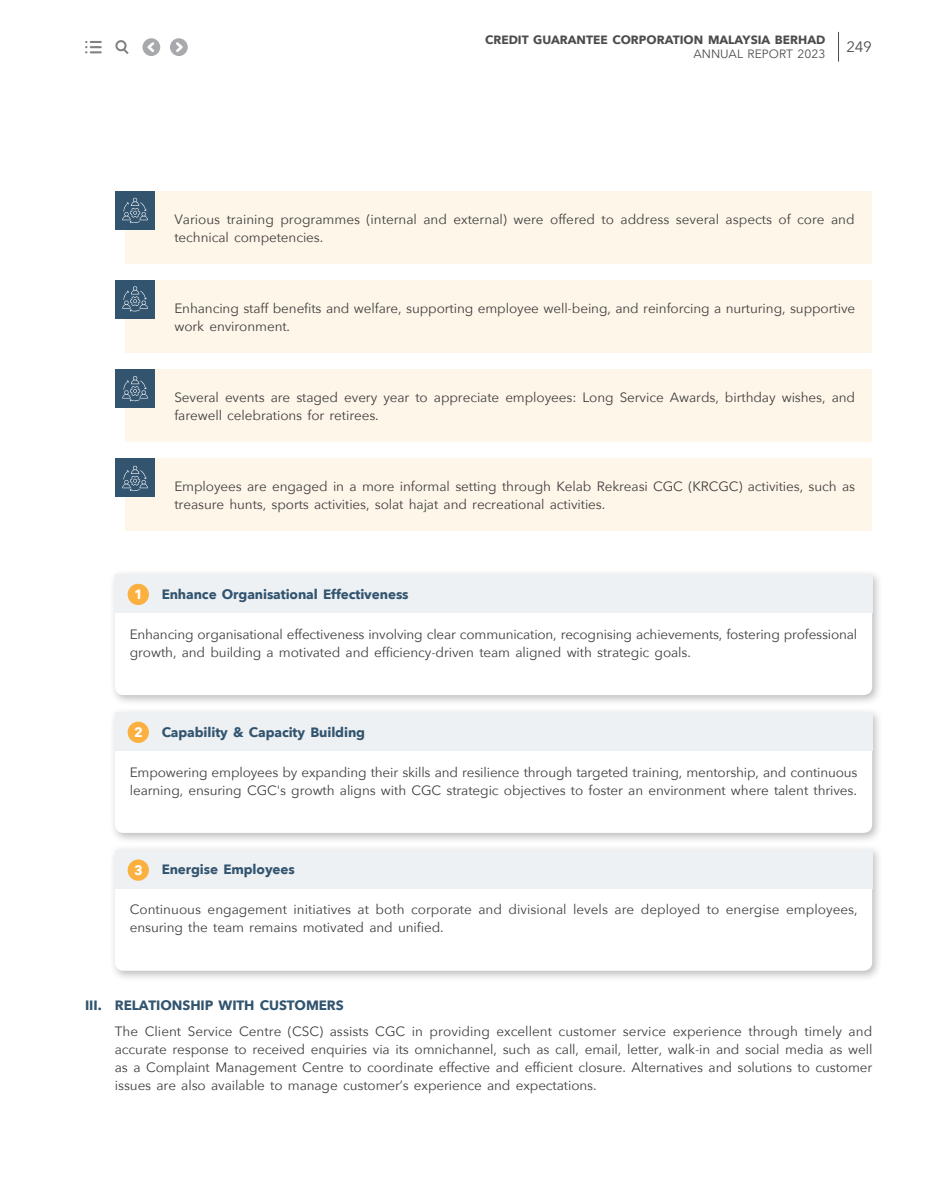
<style>
.page{position:relative;width:936px;height:1191px;background:#fff}
.page>*{position:absolute;margin:0;border:0;box-sizing:border-box;transform-origin:0 0}
.t1{font:15px "Avenir Next";color:#4b4c4d}
.t2{font:13.5px/18px "Avenir Next";letter-spacing:-.01em;color:#3e3e3f}
.t3{font:700 13.5px "Avenir Next";letter-spacing:-.01em;color:#32546f}
.t4{font:700 13.5px "Avenir Next";color:#fff}
.t5{font:700 12px "Avenir Next";color:#4b4c4d}
.t6{font:12px "Avenir Next";color:#4b4c4d}
</style>
<div class="page">
<div style="left:125px;top:191px;width:747px;height:72px;background:#fef6e8"></div>
<div style="left:115px;top:191px;width:39px;height:39px;background:#32546f"></div>
<div style="left:125px;top:280px;width:747px;height:72px;background:#fef6e8"></div>
<div style="left:115px;top:280px;width:39px;height:39px;background:#32546f"></div>
<div style="left:125px;top:369px;width:747px;height:72px;background:#fef6e8"></div>
<div style="left:115px;top:369px;width:39px;height:39px;background:#32546f"></div>
<div style="left:125px;top:458px;width:747px;height:73px;background:#fef6e8"></div>
<div style="left:115px;top:458px;width:39px;height:39px;background:#32546f"></div>
<div style="left:109px;top:569px;width:774px;height:137px;background:#231f20;opacity:.3"></div>
<svg style="left:115px;top:612px;width:757px;height:83px"></svg>
<div style="left:115px;top:574px;width:757px;height:38px;background:#edf1f4"></div>
<div style="left:128px;top:584px;width:21px;height:21px;background:#fbb03f;border-radius:50%"></div>
<div style="left:109px;top:707px;width:774px;height:137px;background:#231f20;opacity:.3"></div>
<svg style="left:115px;top:750px;width:757px;height:83px"></svg>
<div style="left:115px;top:712px;width:757px;height:38px;background:#edf1f4"></div>
<div style="left:128px;top:721px;width:21px;height:22px;background:#fbb03f;border-radius:50%"></div>
<div style="left:109px;top:845px;width:774px;height:137px;background:#231f20;opacity:.3"></div>
<svg style="left:115px;top:888px;width:757px;height:82px"></svg>
<div style="left:115px;top:850px;width:757px;height:38px;background:#edf1f4"></div>
<div style="left:128px;top:859px;width:21px;height:21px;background:#fbb03f;border-radius:50%"></div>
<svg style="left:122px;top:198px;width:26px;height:25px"></svg>
<svg style="left:122px;top:376px;width:26px;height:25px"></svg>
<svg style="left:122px;top:286px;width:26px;height:26px"></svg>
<svg style="left:122px;top:465px;width:26px;height:26px"></svg>
<hr style="left:838px;top:32px;width:1px;height:30px;background:#4b4c4d">
<svg style="left:170px;top:38px;width:18px;height:18px"></svg>
<svg style="left:142px;top:38px;width:18px;height:18px"></svg>
<svg style="left:115px;top:40px;width:14px;height:14px"></svg>
<svg style="left:85px;top:41px;width:17px;height:12px"></svg>
<p class="t5" style="left:485px;top:32px;width:342px">CREDIT GUARANTEE CORPORATION MALAYSIA BERHAD</p>
<p class="t6" style="left:693px;top:46px;width:133px">ANNUAL REPORT 2023</p>
<p class="t1" style="left:846px;top:37px;width:27px">249</p>
<p class="t2" style="left:174px;top:211px;width:681px">Various training programmes (internal and external) were offered to address several aspects of core and technical competencies.</p>
<p class="t2" style="left:174px;top:300px;width:682px">Enhancing staff benefits and welfare, supporting employee well-being, and reinforcing a nurturing, supportive work environment.</p>
<p class="t2" style="left:174px;top:389px;width:682px">Several events are staged every year to appreciate employees: Long Service Awards, birthday wishes, and farewell celebrations for retirees.</p>
<p class="t2" style="left:174px;top:478px;width:682px">Employees are engaged in a more informal setting through Kelab Rekreasi CGC (KRCGC) activities, such as treasure hunts, sports activities, solat hajat and recreational activities.</p>
<p class="t4" style="left:134px;top:585px;width:10px">1</p>
<p class="t3" style="left:162px;top:585px;width:248px">Enhance Organisational Effectiveness</p>
<p class="t2" style="left:130px;top:625px;width:729px">Enhancing organisational effectiveness involving clear communication, recognising achievements, fostering professional growth, and building a motivated and efficiency-driven team aligned with strategic goals.</p>
<p class="t4" style="left:134px;top:723px;width:10px">2</p>
<p class="t3" style="left:162px;top:723px;width:205px">Capability &amp; Capacity Building</p>
<p class="t2" style="left:130px;top:763px;width:729px">Empowering employees by expanding their skills and resilience through targeted training, mentorship, and continuous learning, ensuring CGC's growth aligns with CGC strategic objectives to foster an environment where talent thrives.</p>
<p class="t4" style="left:134px;top:861px;width:10px">3</p>
<p class="t3" style="left:162px;top:861px;width:135px">Energise Employees</p>
<p class="t2" style="left:130px;top:901px;width:729px">Continuous engagement initiatives at both corporate and divisional levels are deployed to energise employees, ensuring the team remains motivated and unified.</p>
<p class="t3" style="left:85px;top:996px;width:260px">III. RELATIONSHIP WITH CUSTOMERS</p>
<p class="t2" style="left:115px;top:1023px;width:759px;text-align:justify">The Client Service Centre (CSC) assists CGC in providing excellent customer service experience through timely and accurate response to received enquiries via its omnichannel, such as call, email, letter, walk-in and social media as well as a Complaint Management Centre to coordinate effective and efficient closure. Alternatives and solutions to customer issues are also available to manage customer’s experience and expectations.</p>
</div>
